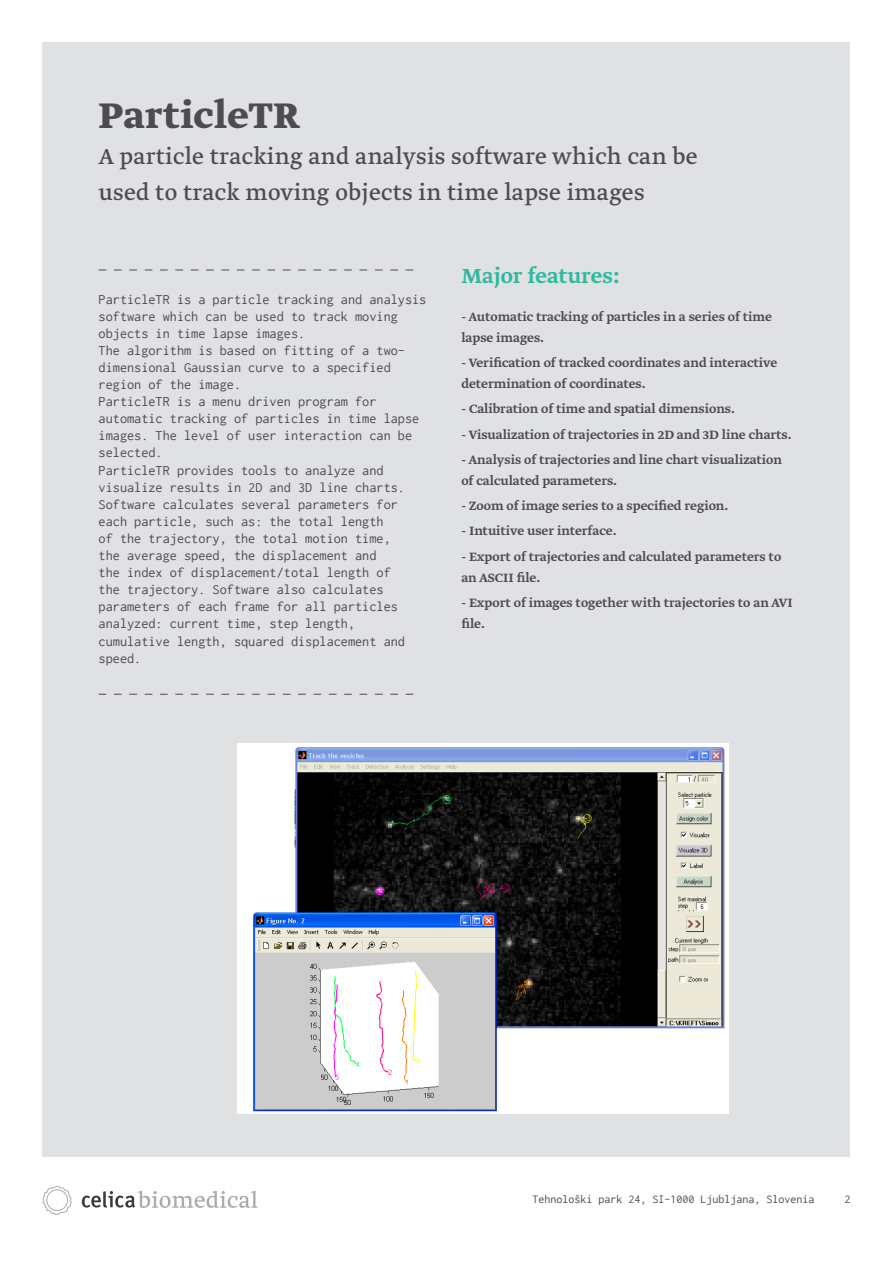
<style>
.page{position:relative;width:893px;height:1263px;background:#fff}
.page>*{position:absolute;margin:0;border:0;box-sizing:border-box;transform-origin:0 0}
.t1{font:700 42px "Greta Text Std";letter-spacing:.01em;color:#4d4d4f}
.t2{font:25.5px/36px "Greta Text Std";letter-spacing:.01em;color:#4d4d4f}
.t3{font:500 24px "Greta Text Std";color:#2bbaa0}
.t4{font:14.25px/17.1px "Inconsolata";color:#4d4d4f}
.t5{font:500 14.25px/21px "Greta Text Std";color:#4d4d4f}
.t6{font:12px "Inconsolata";color:#4d4d4f}
</style>
<div class="page">
<svg style="left:82px;top:1191px;width:176px;height:17px"></svg>
<svg style="left:42px;top:1186px;width:30px;height:29px"></svg>
<div style="left:43px;top:43px;width:807px;height:1114px;background:#e0e1e2"></div>
<svg style="left:99px;top:270px;width:314px;height:1px"></svg>
<svg style="left:99px;top:694px;width:314px;height:1px"></svg>
<img style="left:237px;top:743px;width:492px;height:370px">
<p class="t1" style="left:99px;top:91px;width:203px">ParticleTR</p>
<p class="t2" style="left:99px;top:140px;width:600px">A particle tracking and analysis software which can be used to track moving objects in time lapse images</p>
<p class="t4" style="left:99px;top:290px;width:329px">ParticleTR is a particle tracking and analysis software which can be used to track moving objects in time lapse images.</p>
<p class="t4" style="left:99px;top:342px;width:308px">The algorithm is based on fitting of a two&shy;dimensional Gaussian curve to a specified region of the image.</p>
<p class="t4" style="left:99px;top:393px;width:322px">ParticleTR is a menu driven program for automatic tracking of particles in time lapse images. The level of user interaction can be selected.</p>
<p class="t4" style="left:99px;top:461px;width:308px">ParticleTR provides tools to analyze and visualize results in 2D and 3D line charts.<br>Software calculates several parameters for each particle, such as: the total length<br>of the trajectory, the total motion time, the average speed, the displacement and<br>the index of displacement/total length of the trajectory. Software also calculates parameters of each frame for all particles analyzed: current time, step length, cumulative length, squared displacement and speed.</p>
<p class="t3" style="left:461px;top:262px;width:160px">Major features:</p>
<p class="t5" style="left:461px;top:307px;width:312px">- Automatic tracking of particles in a series of time lapse images.</p>
<p class="t5" style="left:461px;top:353px;width:317px">- Verification of tracked coordinates and interactive determination of coordinates.</p>
<p class="t5" style="left:461px;top:399px;width:275px">- Calibration of time and spatial dimensions.</p>
<p class="t5" style="left:461px;top:425px;width:332px">- Visualization of trajectories in 2D and 3D line charts.</p>
<p class="t5" style="left:461px;top:450px;width:322px">- Analysis of trajectories and line chart visualization of calculated parameters.</p>
<p class="t5" style="left:461px;top:496px;width:269px">- Zoom of image series to a specified region.</p>
<p class="t5" style="left:461px;top:521px;width:157px">- Intuitive user interface.</p>
<p class="t5" style="left:461px;top:547px;width:321px">- Export of trajectories and calculated parameters to an ASCII file.</p>
<p class="t5" style="left:461px;top:593px;width:333px">- Export of images together with trajectories to an AVI file.</p>
<p class="t6" style="left:532px;top:1193px;width:283px">Tehnološki park 24, SI-1000 Ljubljana, Slovenia</p>
<p class="t6" style="left:844px;top:1193px;width:7px">2</p>
</div>
